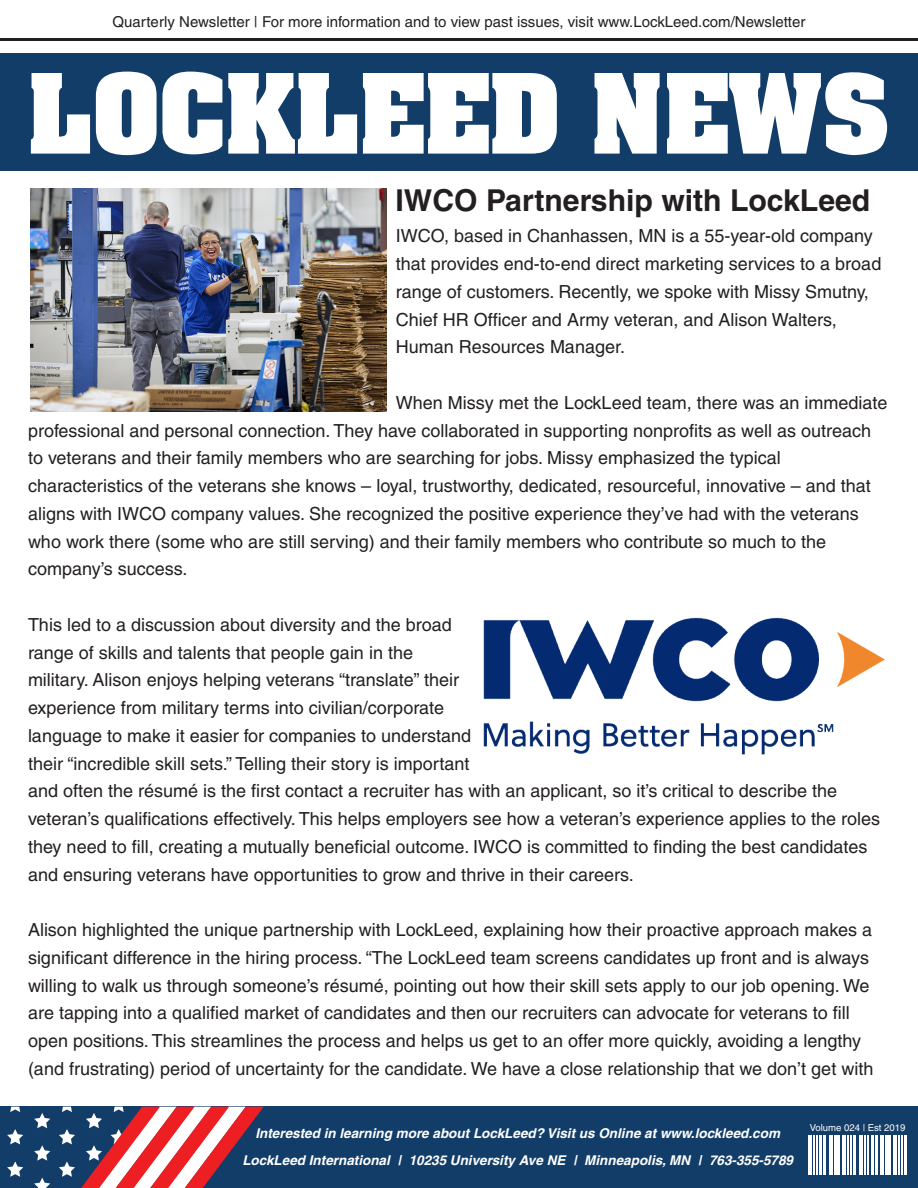
<style>
.page{position:relative;width:918px;height:1188px;background:#fff}
.page>*{position:absolute;margin:0;border:0;box-sizing:border-box;transform-origin:0 0}
.t1{font:700 30.15px "Helvetica";color:#231f20}
.t2{font:18px/27.8px "Helvetica";color:#231f20}
.t3{font:15px "Helvetica";color:#231f20}
.t4{font:italic 700 13.5px "Helvetica";color:#fff}
.t5{font:9.6px "Helvetica";color:#fff}
</style>
<div class="page">
<div style="left:0;top:1107px;width:918px;height:81px;background:#123d69"></div>
<svg style="left:10px;top:1107px;width:10px;height:5px"></svg>
<svg style="left:7px;top:1129px;width:16px;height:15px"></svg>
<svg style="left:7px;top:1161px;width:16px;height:16px"></svg>
<svg style="left:34px;top:1113px;width:16px;height:15px"></svg>
<svg style="left:34px;top:1145px;width:16px;height:16px"></svg>
<svg style="left:34px;top:1178px;width:16px;height:10px"></svg>
<svg style="left:62px;top:1107px;width:10px;height:5px"></svg>
<svg style="left:59px;top:1129px;width:16px;height:15px"></svg>
<svg style="left:59px;top:1161px;width:16px;height:16px"></svg>
<svg style="left:81px;top:1107px;width:183px;height:81px"></svg>
<div style="left:0;top:53px;width:918px;height:117px;background:#123d69"></div>
<hr style="left:0;top:38px;width:918px;height:3px;background:#211e1e">
<svg style="left:31px;top:73px;width:59px;height:81px"></svg>
<svg style="left:96px;top:72px;width:126px;height:83px"></svg>
<svg style="left:228px;top:73px;width:129px;height:81px"></svg>
<svg style="left:363px;top:73px;width:194px;height:81px"></svg>
<svg style="left:595px;top:73px;width:65px;height:81px"></svg>
<svg style="left:667px;top:72px;width:220px;height:83px"></svg>
<hr style="left:905px;top:1135px;width:2px;height:39px;background:#fff">
<hr style="left:875px;top:1135px;width:2px;height:39px;background:#fff">
<div style="left:885px;top:1135px;width:6px;height:39px;background:#fff"></div>
<hr style="left:901px;top:1135px;width:1px;height:39px;background:#fff">
<hr style="left:899px;top:1135px;width:1px;height:39px;background:#fff">
<hr style="left:896px;top:1135px;width:1px;height:39px;background:#fff">
<hr style="left:893px;top:1135px;width:1px;height:39px;background:#fff">
<hr style="left:871px;top:1135px;width:2px;height:39px;background:#fff">
<hr style="left:867px;top:1135px;width:1px;height:39px;background:#fff">
<hr style="left:865px;top:1135px;width:1px;height:39px;background:#fff">
<hr style="left:862px;top:1135px;width:1px;height:39px;background:#fff">
<hr style="left:859px;top:1135px;width:1px;height:39px;background:#fff">
<hr style="left:883px;top:1135px;width:1px;height:39px;background:#fff">
<hr style="left:880px;top:1135px;width:1px;height:39px;background:#fff">
<hr style="left:853px;top:1135px;width:3px;height:39px;background:#fff">
<hr style="left:823px;top:1135px;width:3px;height:39px;background:#fff">
<div style="left:834px;top:1135px;width:5px;height:39px;background:#fff"></div>
<hr style="left:850px;top:1135px;width:1px;height:39px;background:#fff">
<hr style="left:847px;top:1135px;width:1px;height:39px;background:#fff">
<hr style="left:845px;top:1135px;width:1px;height:39px;background:#fff">
<hr style="left:842px;top:1135px;width:1px;height:39px;background:#fff">
<hr style="left:819px;top:1135px;width:3px;height:39px;background:#fff">
<hr style="left:816px;top:1135px;width:1px;height:39px;background:#fff">
<hr style="left:813px;top:1135px;width:2px;height:39px;background:#fff">
<hr style="left:811px;top:1135px;width:1px;height:39px;background:#fff">
<hr style="left:808px;top:1135px;width:1px;height:39px;background:#fff">
<hr style="left:832px;top:1135px;width:1px;height:39px;background:#fff">
<hr style="left:829px;top:1135px;width:1px;height:39px;background:#fff">
<img style="left:483px;top:617px;width:402px;height:138px">
<img style="left:31px;top:188px;width:356px;height:223px">
<p class="t3" style="left:113px;top:13px;width:694px">Quarterly Newsletter | For more information and to view past issues, visit www.LockLeed.com/Newsletter</p>
<h1 class="t1" style="left:396px;top:182px;width:476px">IWCO Partnership with LockLeed</h1>
<p class="t2" style="left:396px;top:222px;width:487px">IWCO, based in Chanhassen, MN is a 55-year-old company that provides end-to-end direct marketing services to a broad range of customers. Recently, we spoke with Missy Smutny, Chief HR Officer and Army veteran, and Alison Walters, Human Resources Manager.</p>
<p class="t2" style="left:28px;top:389px;width:861px;text-indent:368px">When Missy met the LockLeed team, there was an immediate professional and personal connection. They have collaborated in supporting nonprofits as well as outreach to veterans and their family members who are searching for jobs. Missy emphasized the typical characteristics of the veterans she knows – loyal, trustworthy, dedicated, resourceful, innovative – and that aligns with IWCO company values. She recognized the positive experience they’ve had with the veterans who work there (some who are still serving) and their family members who contribute so much to the company’s success.</p>
<p class="t2" style="left:28px;top:611px;width:854px">This led to a discussion about diversity and the broad<br>range of skills and talents that people gain in the<br>military. Alison enjoys helping veterans “translate” their<br>experience from military terms into civilian/corporate<br>language to make it easier for companies to understand<br>their “incredible skill sets.” Telling their story is important<br>and often the résumé is the first contact a recruiter has with an applicant, so it’s critical to describe the veteran’s qualifications effectively. This helps employers see how a veteran’s experience applies to the roles they need to fill, creating a mutually beneficial outcome. IWCO is committed to finding the best candidates and ensuring veterans have opportunities to grow and thrive in their careers.</p>
<p class="t2" style="left:28px;top:916px;width:847px">Alison highlighted the unique partnership with LockLeed, explaining how their proactive approach makes a significant difference in the hiring process. “The LockLeed team screens candidates up front and is always willing to walk us through someone’s résumé, pointing out how their skill sets apply to our job opening. We are tapping into a qualified market of candidates and then our recruiters can advocate for veterans to fill open positions. This streamlines the process and helps us get to an offer more quickly, avoiding a lengthy (and frustrating) period of uncertainty for the candidate. We have a close relationship that we don’t get with</p>
<p class="t4" style="left:256px;top:1125px;width:526px">Interested in learning more about LockLeed? Visit us Online at www.lockleed.com</p>
<p class="t4" style="left:242px;top:1152px;width:552px">LockLeed International | 10235 University Ave NE | Minneapolis, MN | 763-355-5789</p>
<p class="t5" style="left:810px;top:1122px;width:97px">Volume 024 | Est 2019</p>
</div>
